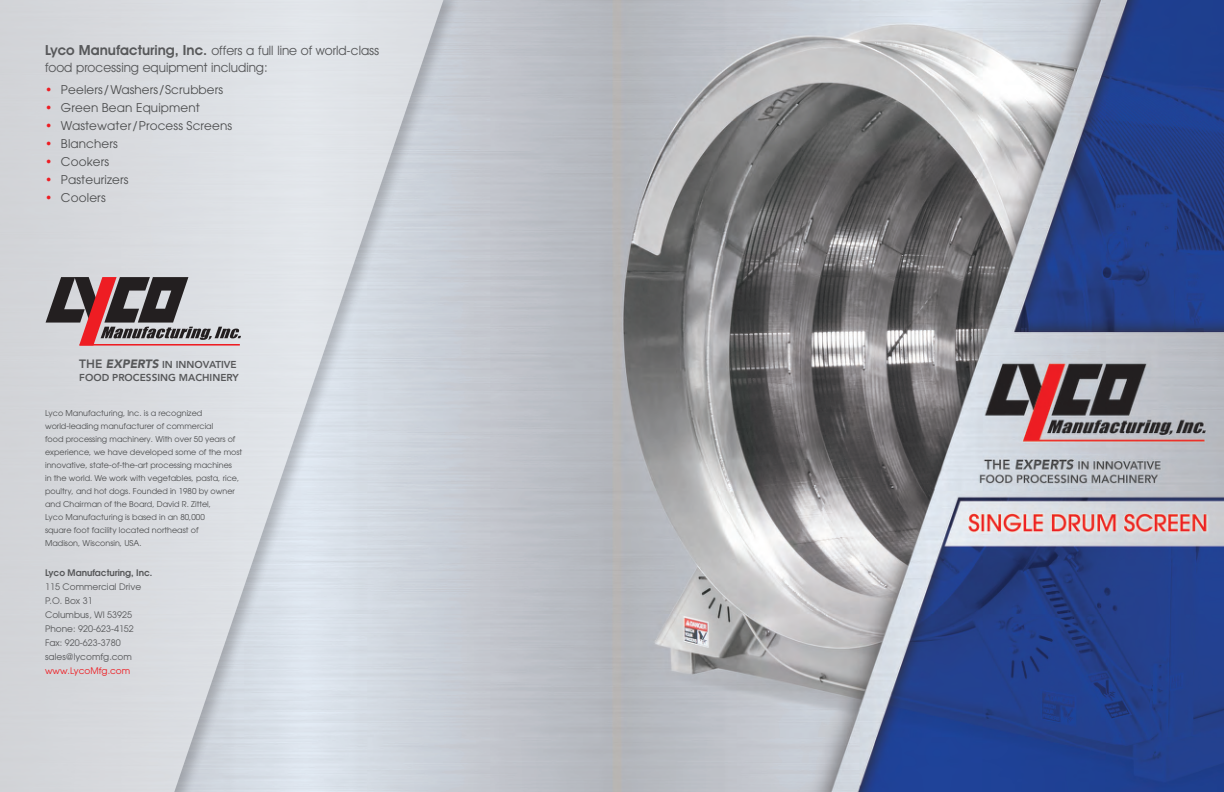
<style>
.page{position:relative;width:1224px;height:792px;background:#fff}
.page>*{position:absolute;margin:0;border:0;box-sizing:border-box;transform-origin:0 0}
.t1{font:13px/17px "Avant Garde IT Cby BT";color:#57585a}
.t2{font:12px "Avant Garde LT";letter-spacing:.01em;color:#4b4c4d}
.t3{font:800 10px/13px "Avenir LT Std";color:#57585a}
.t4{font:9px/14px "Avant Garde";color:#57585a}
.t5{font:600 9px "Avant Garde";color:#57585a}
.t6{font:9px "Avant Garde";color:#ee1d23}
.t7{font:8px/13px "Avant Garde LT";color:#4b4c4d}
.s1{font-weight:600;font-size:14px}
.s2{color:#ee1d23}
.s3{font-size:12px}
.s4{font-weight:900;font-style:italic;font-size:12px}
</style>
<div class="page">
<img style="left:462px;top:0;width:762px;height:792px">
<div style="left:0;top:0;width:462px;height:792px;background:#c7cdd5"></div>
<svg style="left:0;top:0;width:446px;height:792px;fill:#d8dbe0"></svg>
<svg style="left:46px;top:277px;width:195px;height:69px"></svg>
<p class="t1" style="left:45px;top:42px;width:336px"><span class="s1">Lyco Manufacturing, Inc.</span> offers a full line of world-class food processing equipment including:</p>
<p class="t2" style="left:45px;top:83px;width:180px"><span class="s2">•</span> Peelers/Washers/Scrubbers</p>
<p class="t2" style="left:45px;top:101px;width:157px"><span class="s2">•</span> Green Bean Equipment</p>
<p class="t2" style="left:45px;top:119px;width:189px"><span class="s2">•</span> Wastewater/Process Screens</p>
<p class="t2" style="left:45px;top:137px;width:74px"><span class="s2">•</span> Blanchers</p>
<p class="t2" style="left:45px;top:155px;width:66px"><span class="s2">•</span> Cookers</p>
<p class="t2" style="left:45px;top:173px;width:85px"><span class="s2">•</span> Pasteurizers</p>
<p class="t2" style="left:45px;top:191px;width:62px"><span class="s2">•</span> Coolers</p>
<p class="t3" style="left:79px;top:358px;width:161px"><span class="s3">THE</span> <span class="s4">EXPERTS</span> IN INNOVATIVE<br>FOOD PROCESSING MACHINERY</p>
<p class="t7" style="left:45px;top:406px;width:199px">Lyco Manufacturing, Inc. is a recognized world-leading manufacturer of commercial<br>food processing machinery. With over 50 years of experience, we have developed some of the most innovative, state-of-the-art processing machines<br>in the world. We work with vegetables, pasta, rice, poultry, and hot dogs. Founded in 1980 by owner and Chairman of the Board, David R. Zittel,<br>Lyco Manufacturing is based in an 80,000<br>square foot facility located northeast of<br>Madison, Wisconsin, USA.</p>
<p class="t5" style="left:45px;top:566px;width:109px">Lyco Manufacturing, Inc.</p>
<p class="t4" style="left:45px;top:579px;width:98px">115 Commercial Drive</p>
<p class="t4" style="left:45px;top:593px;width:89px">P.O. Box 31<br>Columbus, WI 53925</p>
<p class="t4" style="left:45px;top:621px;width:90px">Phone: 920-623-4152</p>
<p class="t4" style="left:45px;top:635px;width:77px">Fax: 920-623-3780</p>
<p class="t4" style="left:45px;top:649px;width:88px">sales@lycomfg.com</p>
<p class="t6" style="left:45px;top:665px;width:87px">www.LycoMfg.com</p>
</div>
